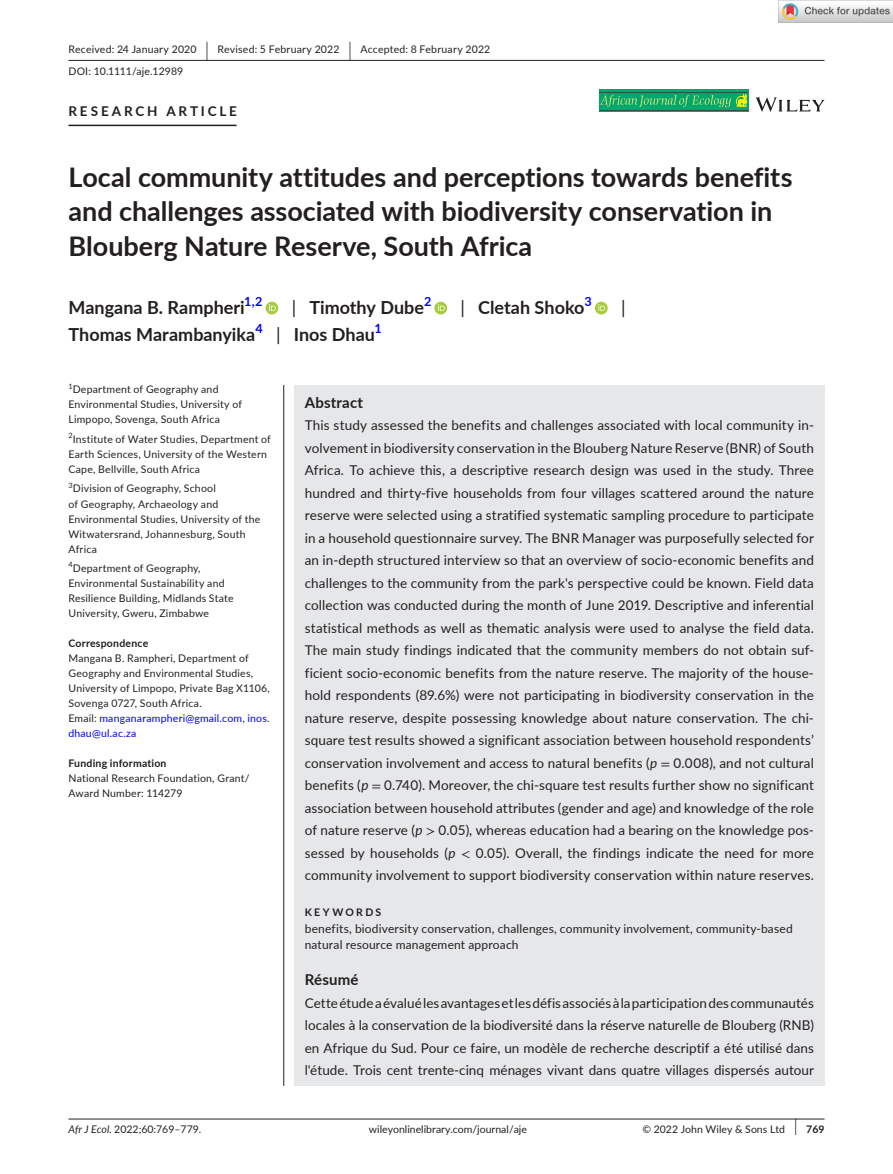
<style>
.page{position:relative;width:893px;height:1174px;background:#fff}
.page>*{position:absolute;margin:0;border:0;box-sizing:border-box;transform-origin:0 0}
.t1{font:700 27px/34.5px "Lato";letter-spacing:-.005em;color:#231f20}
.t2{font:700 18px "Lato";color:#231f20}
.t3{font:18px "Lato";color:#231f20}
.t4{font:700 15px "Lato";letter-spacing:.01em;color:#231f20}
.t5{font:13.5px/22.5px "Lato";letter-spacing:.005em;color:#231f20;text-align:justify}
.t6{font:700 13.5px "Lato";letter-spacing:.21em;color:#231f20}
.t7{font:700 12.6px "Lato";color:#00f}
.t8{font:12px/16.5px "Lato";letter-spacing:.015em;color:#231f20}
.t9{font:10.5px/15px "Lato";letter-spacing:.02em;color:#231f20}
.t10{font:10.5px "Lato";color:#231f20}
.t11{font:700 10.5px "Lato";letter-spacing:.02em;color:#231f20}
.t12{font:700 10.5px "Lato";letter-spacing:.22em;color:#231f20}
.t13{font:7.35px "Lato";color:#231f20}
.s1{font-size:19.65px}
.s2{font-weight:400}
.s3{color:#00f}
.s4{font-style:italic}
.s5{font-family:"STIX"}
.s6{font-size:17.4px}
.s7{font-weight:700}
</style>
<div class="page">
<hr style="left:68px;top:1118px;width:756px;height:1px;background:#231f20">
<svg style="left:756px;top:97px;width:68px;height:15px"></svg>
<img style="left:599px;top:90px;width:149px;height:22px">
<svg style="left:736px;top:95px;width:11px;height:12px"></svg>
<hr style="left:599px;top:92px;width:149px;height:1px;background:#295245">
<hr style="left:599px;top:110px;width:149px;height:1px;background:#295245">
<hr style="left:68px;top:60px;width:756px;height:1px;background:#231f20">
<hr style="left:68px;top:125px;width:169px;height:1px;background:#231f20">
<div style="left:265px;top:302px;width:13px;height:12px;background:#a5cd39;border-radius:50%"></div>
<svg style="left:269px;top:304px;width:7px;height:7px"></svg>
<svg style="left:434px;top:302px;width:13px;height:12px"></svg>
<svg style="left:438px;top:304px;width:7px;height:7px"></svg>
<div style="left:595px;top:302px;width:13px;height:12px;background:#a5cd39;border-radius:50%"></div>
<svg style="left:598px;top:304px;width:7px;height:7px"></svg>
<div style="left:294px;top:385px;width:530px;height:700px;background:#e6e7e9"></div>
<hr style="left:283px;top:385px;width:1px;height:700px;background:#231f20">
<img style="left:779px;top:0;width:114px;height:23px">
<p class="t9" style="left:68px;top:38px;width:423px;line-height:21.8px">Received: 24 January 2020 <span class="s1">|</span> Revised: 5 February 2022 <span class="s1">|</span> Accepted: 8 February 2022<br>DOI: 10.1111/aje.12989</p>
<p class="t6" style="left:68px;top:101px;width:170px">RESEARCH ARTICLE</p>
<h1 class="t1" style="left:68px;top:159px;width:726px">Local community attitudes and perceptions towards benefits and challenges associated with biodiversity conservation in<br>Blouberg Nature Reserve, South Africa</h1>
<h2 class="t2" style="left:68px;top:295px;width:178px">Mangana B. Rampheri</h2>
<p class="t7" style="left:244px;top:292px;width:20px">1,2</p>
<h2 class="t2" style="left:292px;top:295px;width:134px"><span class="s2">|</span> Timothy Dube</h2>
<p class="t7" style="left:424px;top:292px;width:9px">2</p>
<h2 class="t2" style="left:461px;top:295px;width:125px"><span class="s2">|</span> Cletah Shoko</h2>
<p class="t7" style="left:585px;top:292px;width:9px">3</p>
<h2 class="t3" style="left:621px;top:295px;width:6px">|</h2>
<h2 class="t2" style="left:68px;top:322px;width:188px">Thomas Marambanyika</h2>
<p class="t7" style="left:255px;top:319px;width:9px">4</p>
<h2 class="t2" style="left:276px;top:322px;width:100px"><span class="s2">|</span> Inos Dhau</h2>
<p class="t7" style="left:374px;top:319px;width:9px">1</p>
<p class="t13" style="left:68px;top:381px;width:6px">1</p>
<p class="t9" style="left:68px;top:382px;width:175px;text-indent:4px">Department of Geography and<br>Environmental Studies, University of<br>Limpopo, Sovenga, South Africa</p>
<p class="t9" style="left:68px;top:431px;width:204px"><sup>2</sup>Institute of Water Studies, Department of<br>Earth Sciences, University of the Western<br>Cape, Bellville, South Africa</p>
<p class="t9" style="left:68px;top:481px;width:193px"><sup>3</sup>Division of Geography, School<br>of Geography, Archaeology and<br>Environmental Studies, University of the<br>Witwatersrand, Johannesburg, South<br>Africa</p>
<p class="t9" style="left:68px;top:560px;width:167px"><sup>4</sup>Department of Geography,<br>Environmental Sustainability and<br>Resilience Building, Midlands State<br>University, Gweru, Zimbabwe</p>
<p class="t11" style="left:68px;top:635px;width:81px">Correspondence</p>
<p class="t9" style="left:68px;top:650px;width:203px">Mangana B. Rampheri, Department of Geography and Environmental Studies, University of Limpopo, Private Bag X1106, Sovenga 0727, South Africa.<br>Email: <span class="s3">manganarampheri@gmail.com</span>, <span class="s3">inos. dhau@ul.ac.za</span></p>
<p class="t11" style="left:68px;top:755px;width:100px">Funding information</p>
<p class="t9" style="left:68px;top:770px;width:183px">National Research Foundation, Grant/<br>Award Number: 114279</p>
<p class="t4" style="left:305px;top:391px;width:60px">Abstract</p>
<p class="t5" style="left:305px;top:413px;width:511px">This study assessed the benefits and challenges associated with local community in&shy;volvement in biodiversity conservation in the Blouberg Nature Reserve (BNR) of South Africa. To achieve this, a descriptive research design was used in the study. Three hundred and thirty-five households from four villages scattered around the nature reserve were selected using a stratified systematic sampling procedure to participate in a household questionnaire survey. The BNR Manager was purposefully selected for an in-depth structured interview so that an overview of socio-economic benefits and challenges to the community from the park's perspective could be known. Field data collection was conducted during the month of June 2019. Descriptive and inferential statistical methods as well as thematic analysis were used to analyse the field data.<br>The main study findings indicated that the community members do not obtain suf&shy;ficient socio-economic benefits from the nature reserve. The majority of the house&shy;hold respondents (89.6%) were not participating in biodiversity conservation in the nature reserve, despite possessing knowledge about nature conservation. The chi&shy;square test results showed a significant association between household respondents’ conservation involvement and access to natural benefits (<span class="s4">p</span> <span class="s5">=</span> 0.008), and not cultural benefits (<span class="s4">p</span> <span class="s5">=</span> 0.740). Moreover, the chi-square test results further show no significant association between household attributes (gender and age) and knowledge of the role of nature reserve (<span class="s4">p</span> <span class="s5">&gt;</span> 0.05), whereas education had a bearing on the knowledge pos&shy;sessed by households (<span class="s4">p</span> <span class="s5">&lt;</span> 0.05). Overall, the findings indicate the need for more community involvement to support biodiversity conservation within nature reserves.</p>
<p class="t12" style="left:305px;top:904px;width:78px">KEYWORDS</p>
<p class="t8" style="left:305px;top:919px;width:489px">benefits, biodiversity conservation, challenges, community involvement, community-based natural resource management approach</p>
<p class="t4" style="left:305px;top:968px;width:55px">Résumé</p>
<p class="t5" style="left:305px;top:991px;width:511px">Cette étude a évalué les avantages et les défis associés à la participation des communautés locales à la conservation de la biodiversité dans la réserve naturelle de Blouberg (RNB) en Afrique du Sud. Pour ce faire, un modèle de recherche descriptif a été utilisé dans l'étude. Trois cent trente-cinq ménages vivant dans quatre villages dispersés autour</p>
<p class="t10" style="left:68px;top:1121px;width:134px"><span class="s4">Afr J Ecol.</span> 2022;60:769–779.</p>
<p class="t10" style="left:369px;top:1121px;width:160px">wileyonlinelibrary.com/journal/aje</p>
<p class="t10" style="left:642px;top:1121px;width:184px">© 2022 John Wiley &amp; Sons Ltd <span class="s6">|</span> <span class="s7">769</span></p>
</div>
